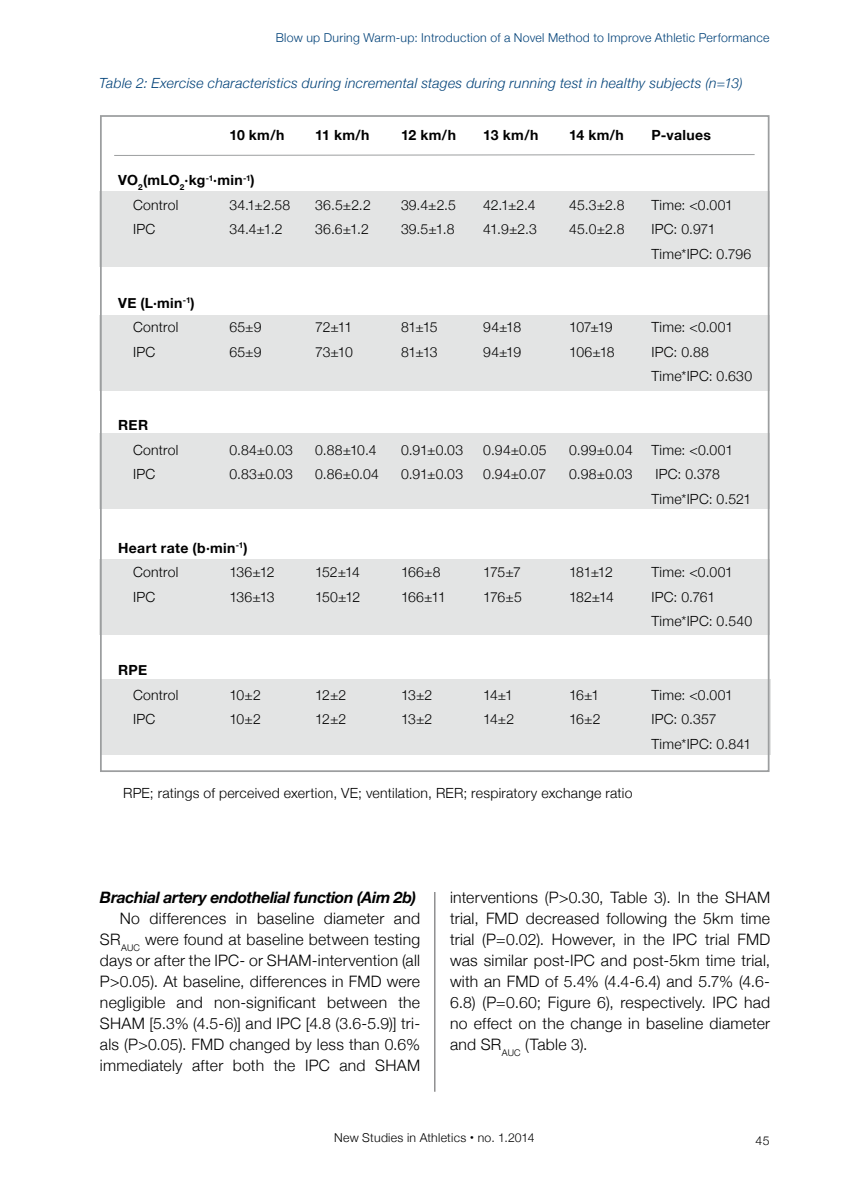
<style>
.page{position:relative;width:844px;height:1191px;background:#fff}
.page>*{position:absolute;margin:0;border:0;box-sizing:border-box;transform-origin:0 0}
.t1{font:300 15.75px/21px "Helvetica Neue";letter-spacing:.015em;color:#000;text-align:justify}
.t2{font:italic 700 15.75px "Helvetica Neue";letter-spacing:-.02em;color:#000}
.t3{font:300 14px/24.5px "Helvetica Neue";letter-spacing:.015em;color:#000}
.t4{font:700 14px/24.5px "Helvetica Neue";letter-spacing:.025em;color:#000}
.t5{font:italic 300 14px "Helvetica Neue";letter-spacing:.02em;color:#004178}
.t6{font:300 12.25px "Helvetica Neue";letter-spacing:.025em;color:#004178}
.t7{font:300 12.25px "Helvetica Neue";letter-spacing:.02em;color:#000}
.s1{font-weight:300}
.s2{font-weight:700;font-size:15.75px}
</style>
<div class="page">
<hr style="left:434px;top:74px;width:1px;height:1017px;background:#58585a">
<div style="left:99px;top:191px;width:670px;height:76px;background:#e3e4e4"></div>
<div style="left:99px;top:315px;width:670px;height:76px;background:#e3e4e4"></div>
<div style="left:99px;top:433px;width:670px;height:76px;background:#e3e4e4"></div>
<div style="left:99px;top:559px;width:670px;height:76px;background:#e3e4e4"></div>
<div style="left:100px;top:679px;width:670px;height:76px;background:#e3e4e4"></div>
<svg style="left:114px;top:154px;width:641px;height:2px"></svg>
<p class="t6" style="left:276px;top:30px;width:495px">Blow up During Warm-up: Introduction of a Novel Method to Improve Athletic Performance</p>
<p class="t5" style="left:99px;top:74px;width:644px">Table 2: Exercise characteristics during incremental stages during running test in healthy subjects (n=13)</p>
<p class="t4" style="left:229px;top:122px;width:57px">10 km/h</p>
<p class="t4" style="left:315px;top:122px;width:56px">11 km/h</p>
<p class="t4" style="left:401px;top:122px;width:56px">12 km/h</p>
<p class="t4" style="left:483px;top:122px;width:56px">13 km/h</p>
<p class="t4" style="left:569px;top:122px;width:56px">14 km/h</p>
<p class="t4" style="left:651px;top:122px;width:61px">P-values</p>
<p class="t4" style="left:133px;top:168px;width:123px;text-indent:-15px">VO<sub>2</sub>(mLO<sub>2</sub>·kg<sup>-1</sup>·min<sup>-1</sup>)<br><span class="s1">Control</span></p>
<p class="t3" style="left:229px;top:192px;width:63px">34.1±2.58</p>
<p class="t3" style="left:315px;top:192px;width:57px">36.5±2.2</p>
<p class="t3" style="left:401px;top:192px;width:56px">39.4±2.5</p>
<p class="t3" style="left:483px;top:192px;width:54px">42.1±2.4</p>
<p class="t3" style="left:569px;top:192px;width:57px">45.3±2.8</p>
<p class="t3" style="left:651px;top:192px;width:83px">Time: &lt;0.001</p>
<p class="t3" style="left:133px;top:217px;width:24px">IPC</p>
<p class="t3" style="left:229px;top:217px;width:55px">34.4±1.2</p>
<p class="t3" style="left:315px;top:217px;width:55px">36.6±1.2</p>
<p class="t3" style="left:401px;top:217px;width:55px">39.5±1.8</p>
<p class="t3" style="left:483px;top:217px;width:55px">41.9±2.3</p>
<p class="t3" style="left:569px;top:217px;width:57px">45.0±2.8</p>
<p class="t3" style="left:651px;top:217px;width:101px">IPC: 0.971<br>Time*IPC: 0.796</p>
<p class="t4" style="left:118px;top:290px;width:78px;text-align:center">VE (L·min<sup>-1</sup>)<br><span class="s1">Control</span></p>
<p class="t3" style="left:229px;top:315px;width:34px">65±9</p>
<p class="t3" style="left:315px;top:315px;width:38px">72±11</p>
<p class="t3" style="left:401px;top:315px;width:38px">81±15</p>
<p class="t3" style="left:483px;top:315px;width:39px">94±18</p>
<p class="t3" style="left:569px;top:315px;width:45px">107±19</p>
<p class="t3" style="left:651px;top:315px;width:83px">Time: &lt;0.001</p>
<p class="t3" style="left:133px;top:339px;width:24px">IPC</p>
<p class="t3" style="left:229px;top:339px;width:34px">65±9</p>
<p class="t3" style="left:315px;top:339px;width:39px">73±10</p>
<p class="t3" style="left:401px;top:339px;width:38px">81±13</p>
<p class="t3" style="left:483px;top:339px;width:39px">94±19</p>
<p class="t3" style="left:569px;top:339px;width:47px">106±18</p>
<p class="t3" style="left:651px;top:339px;width:102px">IPC: 0.88<br>Time*IPC: 0.630</p>
<p class="t4" style="left:118px;top:413px;width:31px">RER</p>
<p class="t3" style="left:133px;top:437px;width:47px">Control</p>
<p class="t3" style="left:229px;top:437px;width:65px">0.84±0.03</p>
<p class="t3" style="left:315px;top:437px;width:63px">0.88±10.4</p>
<p class="t3" style="left:401px;top:437px;width:64px">0.91±0.03</p>
<p class="t3" style="left:483px;top:437px;width:65px">0.94±0.05</p>
<p class="t3" style="left:569px;top:437px;width:65px">0.99±0.04</p>
<p class="t3" style="left:651px;top:437px;width:83px">Time: &lt;0.001</p>
<p class="t3" style="left:133px;top:462px;width:24px">IPC</p>
<p class="t3" style="left:229px;top:462px;width:65px">0.83±0.03</p>
<p class="t3" style="left:315px;top:462px;width:65px">0.86±0.04</p>
<p class="t3" style="left:401px;top:462px;width:64px">0.91±0.03</p>
<p class="t3" style="left:483px;top:462px;width:64px">0.94±0.07</p>
<p class="t3" style="left:569px;top:462px;width:65px">0.98±0.03</p>
<p class="t3" style="left:651px;top:462px;width:101px">IPC: 0.378<br>Time*IPC: 0.521</p>
<p class="t4" style="left:133px;top:535px;width:116px;text-indent:-15px">Heart rate (b·min<sup>-1</sup>)<br><span class="s1">Control</span></p>
<p class="t3" style="left:229px;top:560px;width:47px">136±12</p>
<p class="t3" style="left:315px;top:560px;width:46px">152±14</p>
<p class="t3" style="left:401px;top:560px;width:41px">166±8</p>
<p class="t3" style="left:483px;top:560px;width:39px">175±7</p>
<p class="t3" style="left:569px;top:560px;width:45px">181±12</p>
<p class="t3" style="left:651px;top:560px;width:83px">Time: &lt;0.001</p>
<p class="t3" style="left:133px;top:584px;width:24px">IPC</p>
<p class="t3" style="left:229px;top:584px;width:47px">136±13</p>
<p class="t3" style="left:315px;top:584px;width:47px">150±12</p>
<p class="t3" style="left:401px;top:584px;width:46px">166±11</p>
<p class="t3" style="left:483px;top:584px;width:40px">176±5</p>
<p class="t3" style="left:569px;top:584px;width:46px">182±14</p>
<p class="t3" style="left:651px;top:584px;width:102px">IPC: 0.761<br>Time*IPC: 0.540</p>
<p class="t4" style="left:118px;top:658px;width:30px">RPE</p>
<p class="t3" style="left:133px;top:682px;width:47px">Control</p>
<p class="t3" style="left:229px;top:682px;width:33px">10±2</p>
<p class="t3" style="left:315px;top:682px;width:33px">12±2</p>
<p class="t3" style="left:401px;top:682px;width:33px">13±2</p>
<p class="t3" style="left:483px;top:682px;width:31px">14±1</p>
<p class="t3" style="left:569px;top:682px;width:32px">16±1</p>
<p class="t3" style="left:651px;top:682px;width:83px">Time: &lt;0.001</p>
<p class="t3" style="left:133px;top:707px;width:24px">IPC</p>
<p class="t3" style="left:229px;top:707px;width:33px">10±2</p>
<p class="t3" style="left:315px;top:707px;width:33px">12±2</p>
<p class="t3" style="left:401px;top:707px;width:33px">13±2</p>
<p class="t3" style="left:483px;top:707px;width:33px">14±2</p>
<p class="t3" style="left:569px;top:707px;width:33px">16±2</p>
<p class="t3" style="left:651px;top:707px;width:101px">IPC: 0.357<br>Time*IPC: 0.841</p>
<p class="t3" style="left:123px;top:780px;width:511px">RPE; ratings of perceived exertion, VE; ventilation, RER; respiratory exchange ratio</p>
<p class="t2" style="left:100px;top:888px;width:317px">Brachial artery endothelial function (Aim 2b)</p>
<p class="t1" style="left:100px;top:908px;width:321px;text-indent:20px">No differences in baseline diameter and SR<sub>AUC</sub> were found at baseline between testing days or after the IPC- or SHAM-intervention (all P&gt;0.05). At baseline, differences in FMD were negligible and non-significant between the SHAM [5.3% (4.5-6)] and IPC [4.8 (3.6-5.9)] tri&shy;als (P&gt;0.05). FMD changed by less than 0.6% immediately after both the IPC and SHAM</p>
<p class="t1" style="left:450px;top:887px;width:321px">interventions (P&gt;0.30, Table 3). In the SHAM trial, FMD decreased following the 5km time trial (P=0.02). However, in the IPC trial FMD was similar post-IPC and post-5km time trial, with an FMD of 5.4% (4.4-6.4) and 5.7% (4.6- 6.8) (P=0.60; Figure 6), respectively. IPC had no effect on the change in baseline diameter and SR<sub>AUC</sub> (Table 3).</p>
<p class="t7" style="left:334px;top:1130px;width:202px">New Studies in Athletics <span class="s2">·</span> no. 1.2014</p>
<p class="t7" style="left:755px;top:1133px;width:15px">45</p>
</div>
